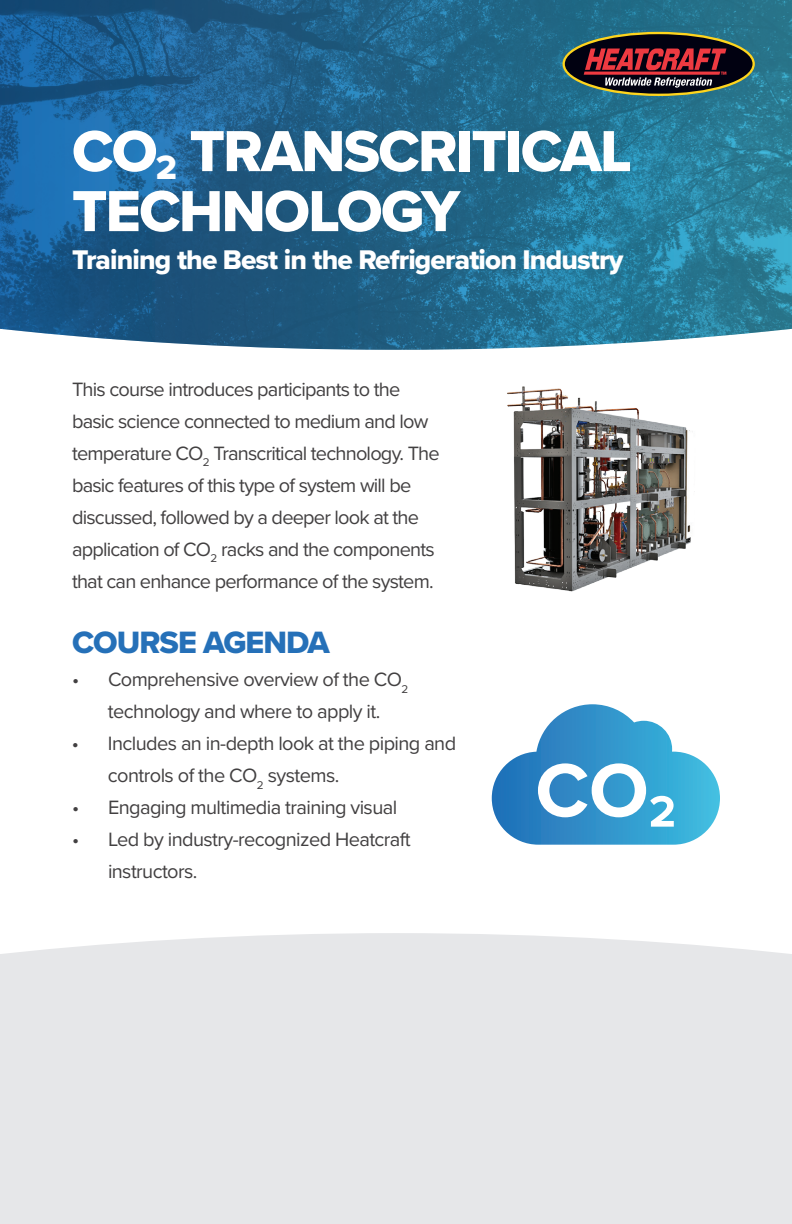
<style>
.page{position:relative;width:792px;height:1224px;background:#fff}
.page>*{position:absolute;margin:0;border:0;box-sizing:border-box;transform-origin:0 0}
.t1{font:60px/60px "Proxima Nova Extrabld";letter-spacing:-.03em;color:#fff}
.t2{font:32px "Proxima Nova Extrabld";letter-spacing:-.03em;color:#2570b8}
.t3{font:28px "Proxima Nova Extrabld";letter-spacing:-.03em;color:#fff}
.t4{font:20px/32px "Proxima Nova";letter-spacing:-.04em;color:#424041}
</style>
<div class="page">
<svg style="left:0;top:0;width:792px;height:350px;background:#256a92"></svg>
<svg style="left:563px;top:32px;width:192px;height:64px;background:#4f3b3b"></svg>
<img style="left:507px;top:386px;width:184px;height:206px">
<svg style="left:492px;top:704px;width:228px;height:141px"></svg>
<div style="left:0;top:933px;width:792px;height:291px;background:#e6e7e9"></div>
<h1 class="t1" style="left:72px;top:120px;width:561px">CO<sub>2</sub> TRANSCRITICAL<br>TECHNOLOGY</h1>
<h3 class="t3" style="left:72px;top:239px;width:553px">Training the Best in the Refrigeration Industry</h3>
<p class="t4" style="left:72px;top:372px;width:369px">This course introduces participants to the basic science connected to medium and low temperature CO<sub>2</sub> Transcritical technology. The basic features of this type of system will be discussed, followed by a deeper look at the application of CO<sub>2</sub> racks and the components that can enhance performance of the system.</p>
<h2 class="t2" style="left:72px;top:618px;width:259px">COURSE AGENDA</h2>
<p class="t4" style="left:72px;top:663px;width:338px;text-align:center">• Comprehensive overview of the CO<sub>2 </sub>technology and where to apply it.</p>
<p class="t4" style="left:108px;top:727px;width:350px;text-indent:-36px">• Includes an in-depth look at the piping and controls of the CO<sub>2</sub> systems.</p>
<p class="t4" style="left:72px;top:791px;width:327px">• Engaging multimedia training visual</p>
<p class="t4" style="left:108px;top:823px;width:304px;text-indent:-36px">• Led by industry-recognized Heatcraft instructors.</p>
</div>
